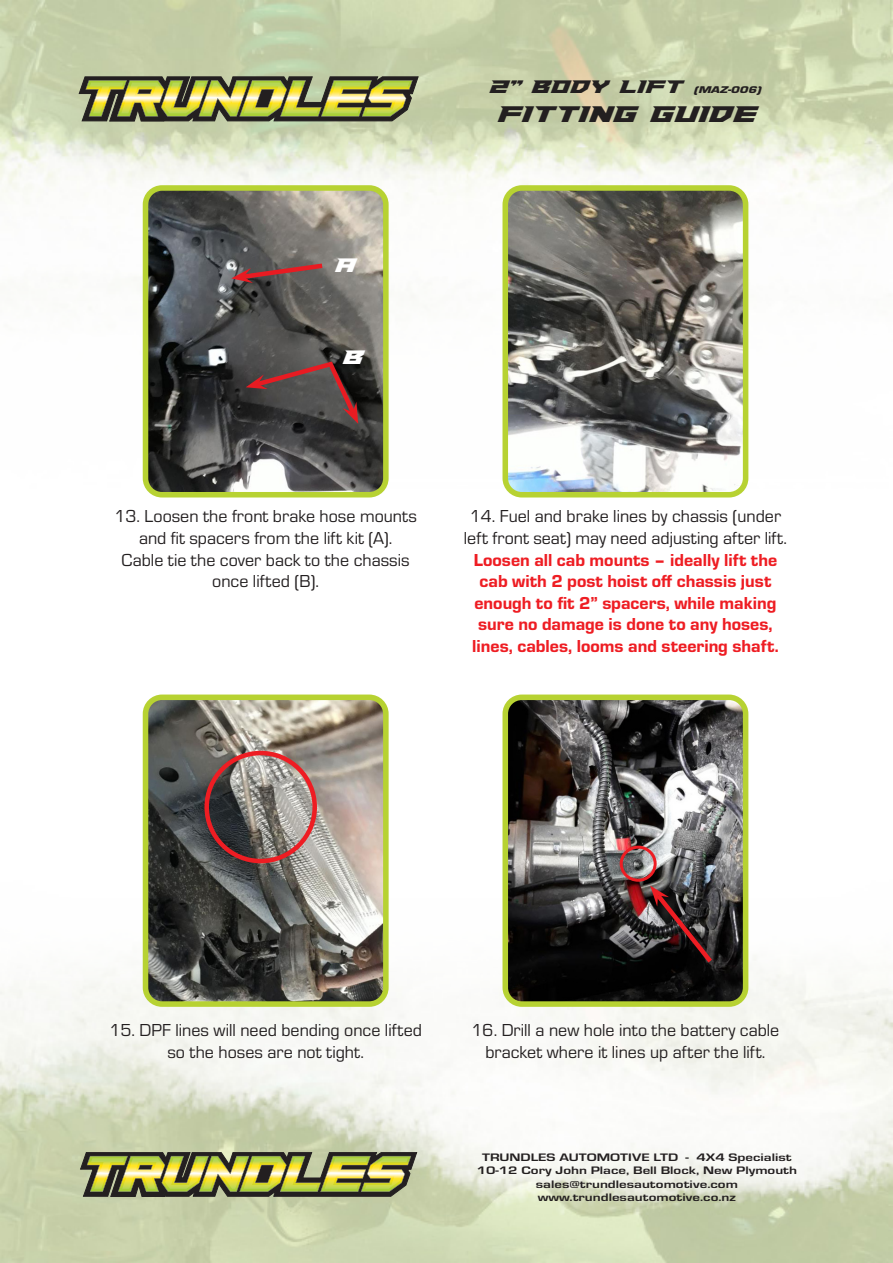
<style>
.page{position:relative;width:893px;height:1263px;background:#fff}
.page>*{position:absolute;margin:0;border:0;box-sizing:border-box;transform-origin:0 0}
.t1{font:24.3px "Paladins";color:#231f20}
.t2{font:21px "Paladins";color:#fff}
.t3{font:19.5px "Paladins";color:#231f20}
.t4{font:18px/21.6px "Eurostile";color:#231f20;text-align:center}
.t5{font:18px/21.6px "Eurostile Hea";color:#ee1d23;text-align:center}
.t6{font:700 11.25px "Eurostile";color:#231f20;scale:1.33 1}
.s1{font-family:"Eurostile";font-weight:900;font-style:italic;font-size:10.2px}
</style>
<div class="page">
<img style="left:0;top:0;width:892px;height:498px">
<img style="left:0;top:783px;width:892px;height:480px">
<img style="left:145px;top:188px;width:241px;height:307px">
<div style="left:143px;top:185px;width:246px;height:312px;border:6px solid #b7d232;border-radius:17px"></div>
<img style="left:505px;top:188px;width:241px;height:307px">
<div style="left:502px;top:185px;width:246px;height:312px;border:6px solid #b7d232;border-radius:17px"></div>
<img style="left:145px;top:701px;width:241px;height:303px">
<div style="left:143px;top:694px;width:246px;height:313px;border:6px solid #b7d232;border-radius:17px"></div>
<img style="left:505px;top:701px;width:241px;height:303px">
<div style="left:502px;top:694px;width:246px;height:313px;border:6px solid #b7d232;border-radius:17px"></div>
<svg style="left:246px;top:357px;width:113px;height:67px;background:#533e3e"></svg>
<svg style="left:231px;top:261px;width:96px;height:22px;background:#7b5050"></svg>
<div style="left:204px;top:751px;width:113px;height:112px;border:4px solid #ee1d23;border-radius:50%"></div>
<div style="left:620px;top:846px;width:37px;height:36px;border:3px solid #ee1d23;border-radius:50%"></div>
<svg style="left:650px;top:885px;width:67px;height:82px;background:#3e2b2c"></svg>
<svg style="left:79px;top:76px;width:340px;height:45px;background:#8d8f49"></svg>
<svg style="left:80px;top:1152px;width:337px;height:45px;background:#8c8d49"></svg>
<p class="t2" style="left:333px;top:254px;width:22px">A</p>
<p class="t2" style="left:340px;top:346px;width:22px">B</p>
<p class="t3" style="left:487px;top:77px;width:276px">2” BODY LIFT <span class="s1">(MAZ-006)</span></p>
<p class="t1" style="left:495px;top:102px;width:261px">FITTING GUIDE</p>
<p class="t4" style="left:114px;top:505px;width:304px">13. Loosen the front brake hose mounts and fit spacers from the lift kit (A).</p>
<p class="t4" style="left:122px;top:548px;width:290px">Cable tie the cover back to the chassis once lifted (B).</p>
<p class="t4" style="left:464px;top:505px;width:325px">14. Fuel and brake lines by chassis (under left front seat) may need adjusting after lift.</p>
<p class="t5" style="left:472px;top:548px;width:308px">Loosen all cab mounts – ideally lift the cab with 2 post hoist off chassis just enough to fit 2” spacers, while making sure no damage is done to any hoses, lines, cables, looms and steering shaft.</p>
<p class="t4" style="left:109px;top:1019px;width:314px">15. DPF lines will need bending once lifted so the hoses are not tight.</p>
<p class="t4" style="left:472px;top:1019px;width:309px">16. Drill a new hole into the battery cable</p>
<p class="t4" style="left:485px;top:1040px;width:282px">bracket where it lines up after the lift.</p>
<p class="t6" style="left:482px;top:1149px;width:234px">TRUNDLES AUTOMOTIVE LTD - 4X4 Specialist</p>
<p class="t6" style="left:477px;top:1162px;width:242px">10-12 Cory John Place, Bell Block, New Plymouth</p>
<p class="t6" style="left:536px;top:1176px;width:153px">sales@trundlesautomotive.com</p>
<p class="t6" style="left:538px;top:1189px;width:150px">www.trundlesautomotive.co.nz</p>
</div>
